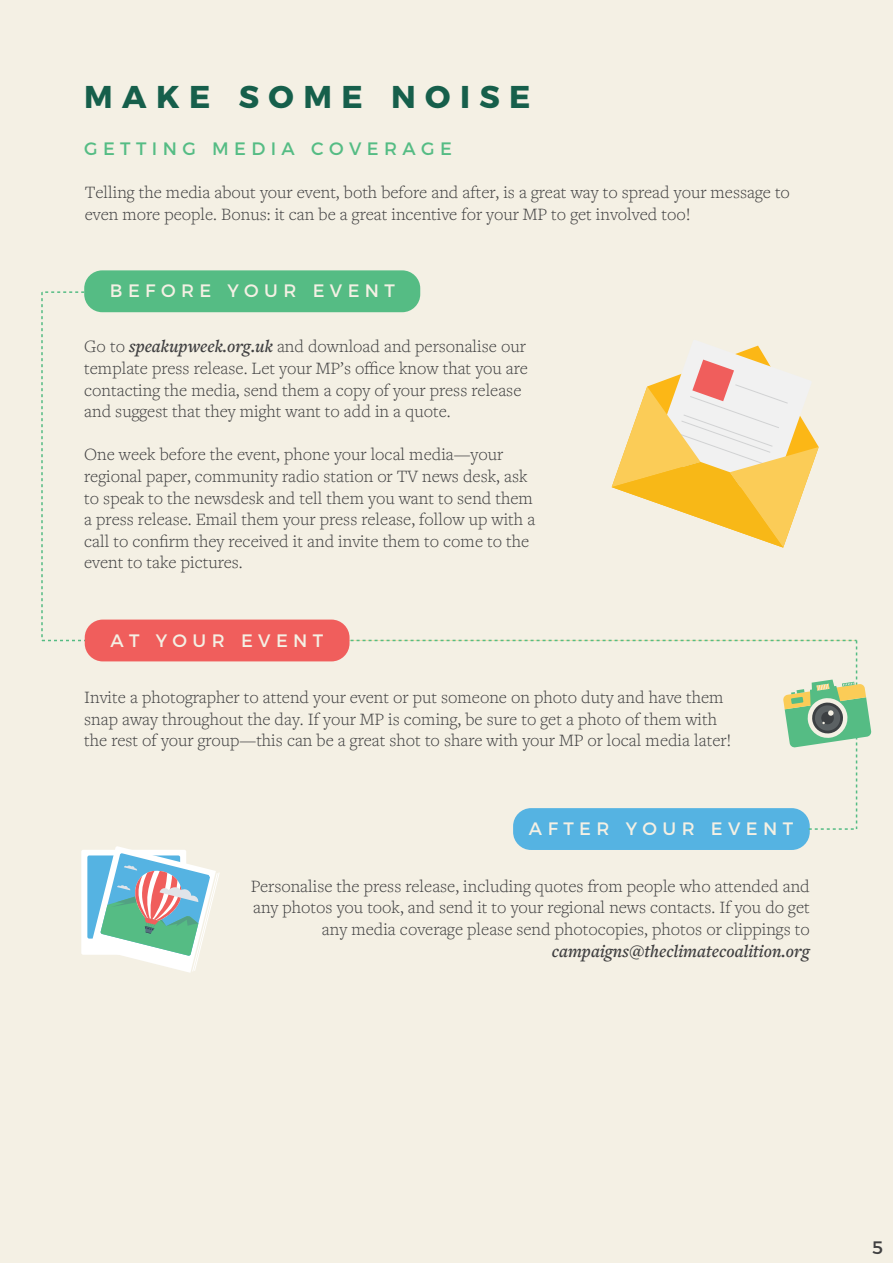
<style>
.page{position:relative;width:893px;height:1263px;background:#f4f0e4}
.page>*{position:absolute;margin:0;border:0;box-sizing:border-box;transform-origin:0 0}
.t1{font:700 31.5px "Montserrat";color:#165f4b}
.t2{font:300 18px/21.6px "Freight Text Pro";color:#404041}
.t3{font:18px "Montserrat";color:#f4f0e4}
.t4{font:italic 600 18px "Freight Text Pro";color:#404041}
.t5{font:18px "Montserrat";color:#55bc84}
.t6{font:18px "Montserrat";color:#404041}
.s1{font-weight:600;font-style:italic}
</style>
<div class="page">
<div style="left:84px;top:270px;width:336px;height:42px;background:#55bc84;border-radius:18px"></div>
<div style="left:85px;top:620px;width:265px;height:41px;background:#f05e5c;border-radius:18px"></div>
<div style="left:513px;top:808px;width:297px;height:42px;background:#55b3e2;border-radius:18px"></div>
<svg style="left:612px;top:340px;width:207px;height:208px"></svg>
<svg style="left:41px;top:291px;width:52px;height:350px"></svg>
<svg style="left:345px;top:640px;width:526px;height:190px"></svg>
<div style="left:81px;top:850px;width:105px;height:105px;background:#fff;border-radius:2px"></div>
<div style="left:87px;top:855px;width:93px;height:83px;background:#55b3e2;border-radius:2px"></div>
<svg style="left:91px;top:846px;width:128px;height:127px"></svg>
<h1 class="t1" style="left:84px;top:71px;width:448px">M A K E S O M E N O I S E</h1>
<p class="t5" style="left:84px;top:134px;width:369px">G E T T I N G M E D I A C O V E R A G E</p>
<p class="t2" style="left:85px;top:181px;width:707px">Telling the media about your event, both before and after, is a great way to spread your message to even more people. Bonus: it can be a great incentive for your MP to get involved too!</p>
<p class="t3" style="left:110px;top:277px;width:286px">B E F O R E Y O U R E V E N T</p>
<p class="t2" style="left:84px;top:335px;width:445px">Go to <span class="s1">speakupweek.org.uk</span> and download and personalise our template press release. Let your MP’s office know that you are contacting the media, send them a copy of your press release and suggest that they might want to add in a quote.</p>
<p class="t2" style="left:84px;top:443px;width:453px">One week before the event, phone your local media—your regional paper, community radio station or TV news desk, ask to speak to the newsdesk and tell them you want to send them a press release. Email them your press release, follow up with a call to confirm they received it and invite them to come to the event to take pictures.</p>
<p class="t3" style="left:110px;top:626px;width:214px">A T Y O U R E V E N T</p>
<p class="t2" style="left:84px;top:686px;width:649px">Invite a photographer to attend your event or put someone on photo duty and have them snap away throughout the day. If your MP is coming, be sure to get a photo of them with the rest of your group—this can be a great shot to share with your MP or local media later!</p>
<p class="t3" style="left:529px;top:814px;width:266px">A F T E R Y O U R E V E N T</p>
<p class="t2" style="left:251px;top:874px;width:561px;text-align:right">Personalise the press release, including quotes from people who attended and any photos you took, and send it to your regional news contacts. If you do get any media coverage please send photocopies, photos or clippings to</p>
<p class="t4" style="left:552px;top:939px;width:260px">campaigns@theclimatecoalition.org</p>
<p class="t6" style="left:872px;top:1233px;width:13px">5</p>
</div>
